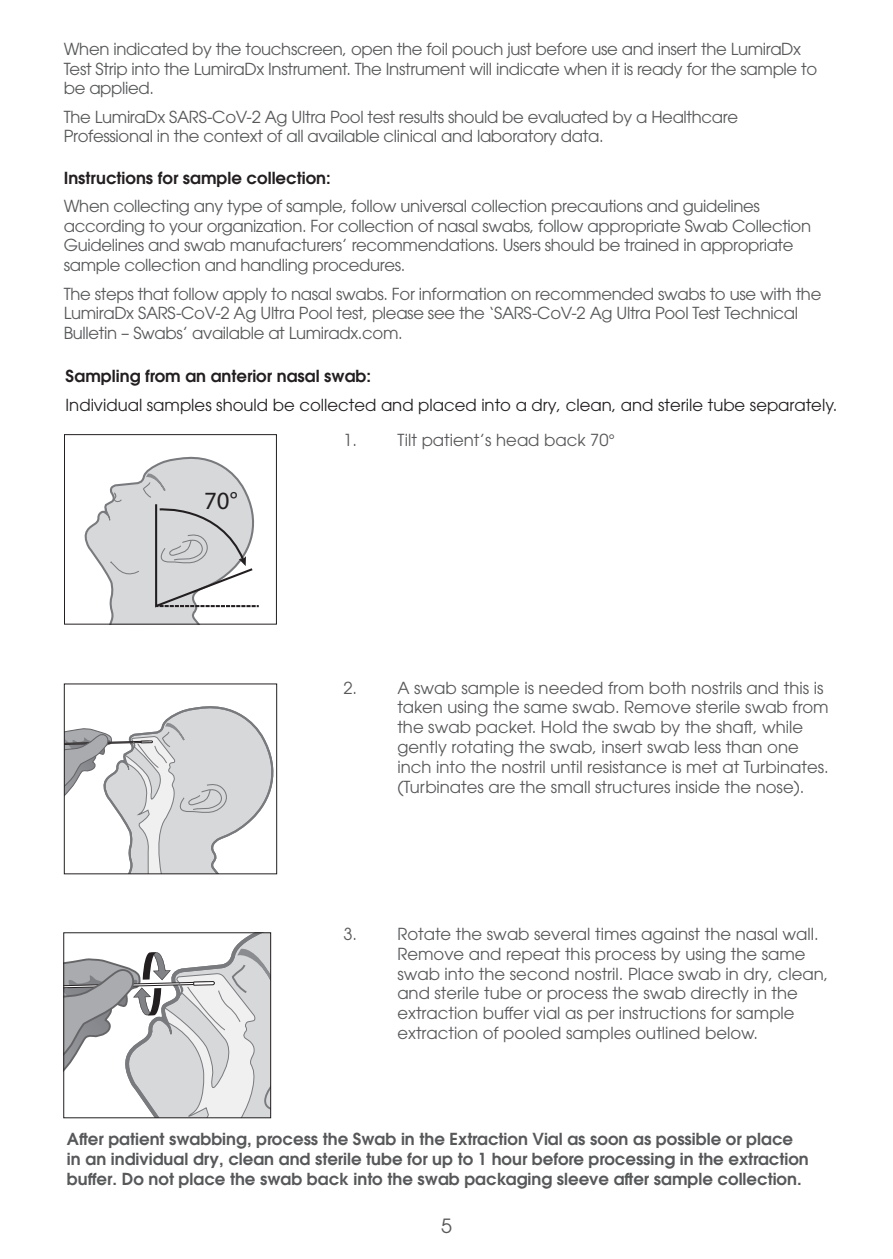
<style>
.page{position:relative;width:893px;height:1259px;background:#fff}
.page>*{position:absolute;margin:0;border:0;box-sizing:border-box;transform-origin:0 0}
.t1{font:24.9px "Myriad Pro";color:#231f20}
.t2{font:19.5px "ITC Avant Garde Std";color:#57585a}
.Paragraph_5_5pt{font:16.5px/19.8px "ITC Avant Garde Std";letter-spacing:-.02em;color:#57585a}
.Paragraph_5_5pt-2{font:16.5px/19.8px "ITC Avant Garde Std";color:#57585a}
.Paragraph_7pt{font:600 16.5px/19.8px "ITC Avant Garde Std";color:#57585a}
.Body_heading_5_5pt{font:16.5px "ITC Avant Garde Std";color:#231f20}
.Body_heading_5_5pt-2{font:600 16.5px "ITC Avant Garde Std";color:#231f20}
</style>
<div class="page">
<svg style="left:84px;top:456px;width:175px;height:166px"></svg>
<div style="left:64px;top:434px;width:213px;height:190px;border:1px solid #231f20"></div>
<svg style="left:66px;top:706px;width:208px;height:166px"></svg>
<div style="left:64px;top:683px;width:213px;height:191px;border:1px solid #231f20"></div>
<svg style="left:64px;top:932px;width:207px;height:185px"></svg>
<p class="Paragraph_5_5pt" style="left:64px;top:39px;width:755px">When indicated by the touchscreen, open the foil pouch just before use and insert the LumiraDx<br>Test Strip into the LumiraDx Instrument. The Instrument will indicate when it is ready for the sample to be applied.</p>
<p class="Paragraph_5_5pt" style="left:64px;top:106px;width:676px">The LumiraDx SARS-CoV-2 Ag Ultra Pool test results should be evaluated by a Healthcare<br>Professional in the context of all available clinical and laboratory data.</p>
<p class="Body_heading_5_5pt-2" style="left:64px;top:167px;width:268px">Instructions for sample collection:</p>
<p class="Paragraph_5_5pt" style="left:64px;top:196px;width:749px">When collecting any type of sample, follow universal collection precautions and guidelines according to your organization. For collection of nasal swabs, follow appropriate Swab Collection Guidelines and swab manufacturers’ recommendations. Users should be trained in appropriate sample collection and handling procedures.</p>
<p class="Paragraph_5_5pt" style="left:64px;top:283px;width:759px">The steps that follow apply to nasal swabs. For information on recommended swabs to use with the<br>LumiraDx SARS-CoV-2 Ag Ultra Pool test, please see the ‘SARS-CoV-2 Ag Ultra Pool Test Technical<br>Bulletin – Swabs’ available at Lumiradx.com.</p>
<p class="Body_heading_5_5pt-2" style="left:66px;top:365px;width:307px">Sampling from an anterior nasal swab:</p>
<p class="Body_heading_5_5pt" style="left:66px;top:394px;width:773px">Individual samples should be collected and placed into a dry, clean, and sterile tube separately.</p>
<p class="t1" style="left:204px;top:486px;width:35px">70°</p>
<p class="Paragraph_5_5pt" style="left:343px;top:429px;width:15px">1.</p>
<p class="Paragraph_5_5pt-2" style="left:397px;top:429px;width:219px">Tilt patient’s head back 70°</p>
<p class="Paragraph_5_5pt" style="left:343px;top:677px;width:15px">2.</p>
<p class="Paragraph_5_5pt-2" style="left:397px;top:677px;width:433px">A swab sample is needed from both nostrils and this is taken using the same swab. Remove sterile swab from the swab packet. Hold the swab by the shaft, while gently rotating the swab, insert swab less than one inch into the nostril until resistance is met at Turbinates. (Turbinates are the small structures inside the nose).</p>
<p class="Paragraph_5_5pt" style="left:343px;top:924px;width:15px">3.</p>
<p class="Paragraph_5_5pt-2" style="left:397px;top:924px;width:432px">Rotate the swab several times against the nasal wall.<br>Remove and repeat this process by using the same swab into the second nostril. Place swab in dry, clean, and sterile tube or process the swab directly in the extraction buffer vial as per instructions for sample extraction of pooled samples outlined below.</p>
<p class="Paragraph_7pt" style="left:67px;top:1129px;width:743px">After patient swabbing, process the Swab in the Extraction Vial as soon as possible or place in an individual dry, clean and sterile tube for up to 1 hour before processing in the extraction buffer. Do not place the swab back into the swab packaging sleeve after sample collection.</p>
<p class="t2" style="left:441px;top:1214px;width:12px">5</p>
</div>
